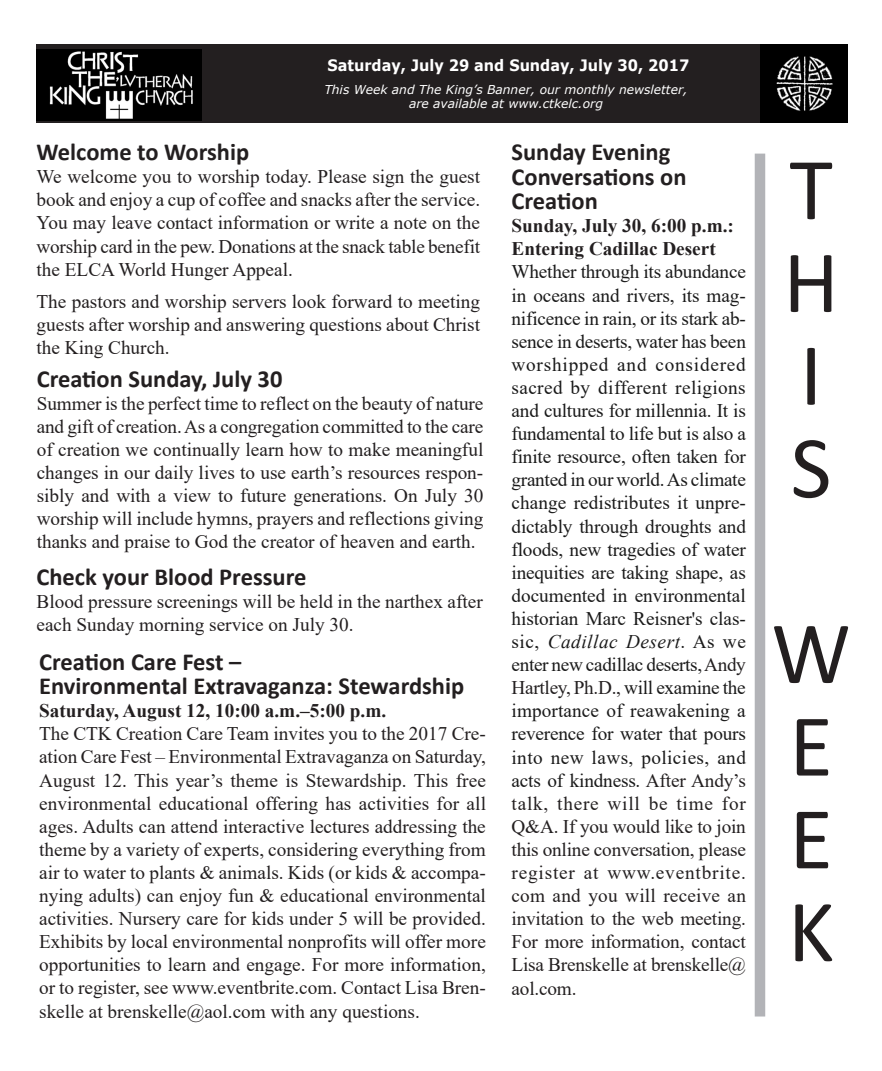
<style>
.page{position:relative;width:882px;height:1071px;background:#fff}
.page>*{position:absolute;margin:0;border:0;box-sizing:border-box;transform-origin:0 0}
.t1{font:89.25px "Calibri";color:#231f20}
.Inside_Heading{font:700 24.5px/24.5px "Calibri";color:#231f20}
.t2{font:19.25px/23.1px "Times New Roman";color:#231f20;text-align:justify}
.t3{font:19.25px/23.1px "Times New Roman";letter-spacing:-.01em;color:#1a1a1a;text-align:justify}
.Inside_Heading-2{font:700 19.25px/23.1px "Times New Roman";color:#231f20}
.t4{font:700 15.75px "Verdana";color:#fff;scale:.92 1}
.t5{font:italic 12.25px/14.7px "Verdana";color:#fff;text-align:center}
.s1{font-style:italic}
.s2{color:#231f20}
</style>
<div class="page">
<div style="left:755px;top:154px;width:10px;height:863px;background:#b2b3b7"></div>
<div style="left:37px;top:44px;width:807px;height:79px;background:#231f20"></div>
<img style="left:37px;top:49px;width:165px;height:71px">
<img style="left:760px;top:44px;width:88px;height:78px">
<p class="t4" style="left:328px;top:54px;width:395px">Saturday, July 29 and Sunday, July 30, 2017</p>
<p class="t5" style="left:324px;top:82px;width:365px">This Week and The King’s Banner, our monthly newsletter, are available at www.ctkelc.org</p>
<p class="Inside_Heading" style="left:37px;top:139px;width:214px">Welcome to Worship</p>
<p class="t2" style="left:37px;top:165px;width:445px">We welcome you to worship today. Please sign the guest book and enjoy a cup of coffee and snacks after the service.<br>You may leave contact information or write a note on the worship card in the pew. Donations at the snack table benefit the ELCA World Hunger Appeal.</p>
<p class="t2" style="left:37px;top:290px;width:445px">The pastors and worship servers look forward to meeting guests after worship and answering questions about Christ the King Church.</p>
<p class="Inside_Heading" style="left:37px;top:366px;width:247px">Creation Sunday, July 30</p>
<p class="t2" style="left:37px;top:391px;width:448px">Summer is the perfect time to reflect on the beauty of nature and gift of creation. As a congregation committed to the care of creation we continually learn how to make meaningful changes in our daily lives to use earth’s resources respon&shy;sibly and with a view to future generations. On July 30 worship will include hymns, prayers and reflections giving thanks and praise to God the creator of heaven and earth.</p>
<p class="Inside_Heading" style="left:37px;top:564px;width:271px">Check your Blood Pressure</p>
<p class="t2" style="left:37px;top:589px;width:448px">Blood pressure screenings will be held in the narthex after each Sunday morning service on July 30.</p>
<p class="Inside_Heading" style="left:39px;top:649px;width:204px">Creation Care Fest –</p>
<p class="Inside_Heading" style="left:39px;top:673px;width:427px">Environmental Extravaganza: Stewardship</p>
<p class="Inside_Heading-2" style="left:39px;top:699px;width:349px">Saturday, August 12, 10:00 a.m.–5:00 p.m.</p>
<p class="t2" style="left:39px;top:722px;width:448px">The CTK Creation Care Team invites you to the 2017 Cre&shy;ation Care Fest – Environmental Extravaganza on Saturday, August 12. This year’s theme is Stewardship. This free environmental educational offering has activities for all ages. Adults can attend interactive lectures addressing the theme by a variety of experts, considering everything from air to water to plants &amp; animals. Kids (or kids &amp; accompa&shy;nying adults) can enjoy fun &amp; educational environmental activities. Nursery care for kids under 5 will be provided.<br>Exhibits by local environmental nonprofits will offer more opportunities to learn and engage. For more information, or to register, see www.eventbrite.com. Contact Lisa Bren&shy;skelle at brenskelle@aol.com with any questions.</p>
<p class="Inside_Heading" style="left:512px;top:139px;width:177px">Sunday Evening<br>Conversations on<br>Creation</p>
<p class="Inside_Heading-2" style="left:512px;top:214px;width:224px">Sunday, July 30, 6:00 p.m.:<br>Entering Cadillac Desert</p>
<p class="t3" style="left:512px;top:260px;width:236px">Whether through its abundance in oceans and rivers, its mag&shy;nificence in rain, or its stark ab&shy;sence in deserts, water has been worshipped and considered sacred by different religions and cultures for millennia. It is fundamental to life but is also a finite resource, often taken for granted in our world.As climate change redistributes it unpre&shy;dictably through droughts and floods, new tragedies of water inequities are taking shape, as documented in environmental historian Marc Reisner's clas&shy;sic, <span class="s1">Cadillac Desert</span>. As we enter new cadillac deserts, <span class="s2">Andy Hartley, Ph.D.,</span> will examine the importance of reawakening a reverence for water that pours into new laws, policies, and acts of kindness. <span class="s2">After Andy’s talk, there will be time for Q&amp;A. If you would like to join this online conversation, please register at www.eventbrite. com and you will receive an invitation to the web meeting.<br>For more information, contact Lisa Brenskelle at brenskelle@ aol.com.</span></p>
<p class="t1" style="left:789px;top:127px;width:45px">T</p>
<p class="t1" style="left:783px;top:220px;width:57px">H</p>
<p class="t1" style="left:800px;top:313px;width:24px">I</p>
<p class="t1" style="left:791px;top:406px;width:42px">S</p>
<p class="t1" style="left:771px;top:591px;width:81px">W</p>
<p class="t1" style="left:789px;top:684px;width:45px">E</p>
<p class="t1" style="left:789px;top:777px;width:45px">E</p>
<p class="t1" style="left:788px;top:869px;width:48px">K</p>
</div>
